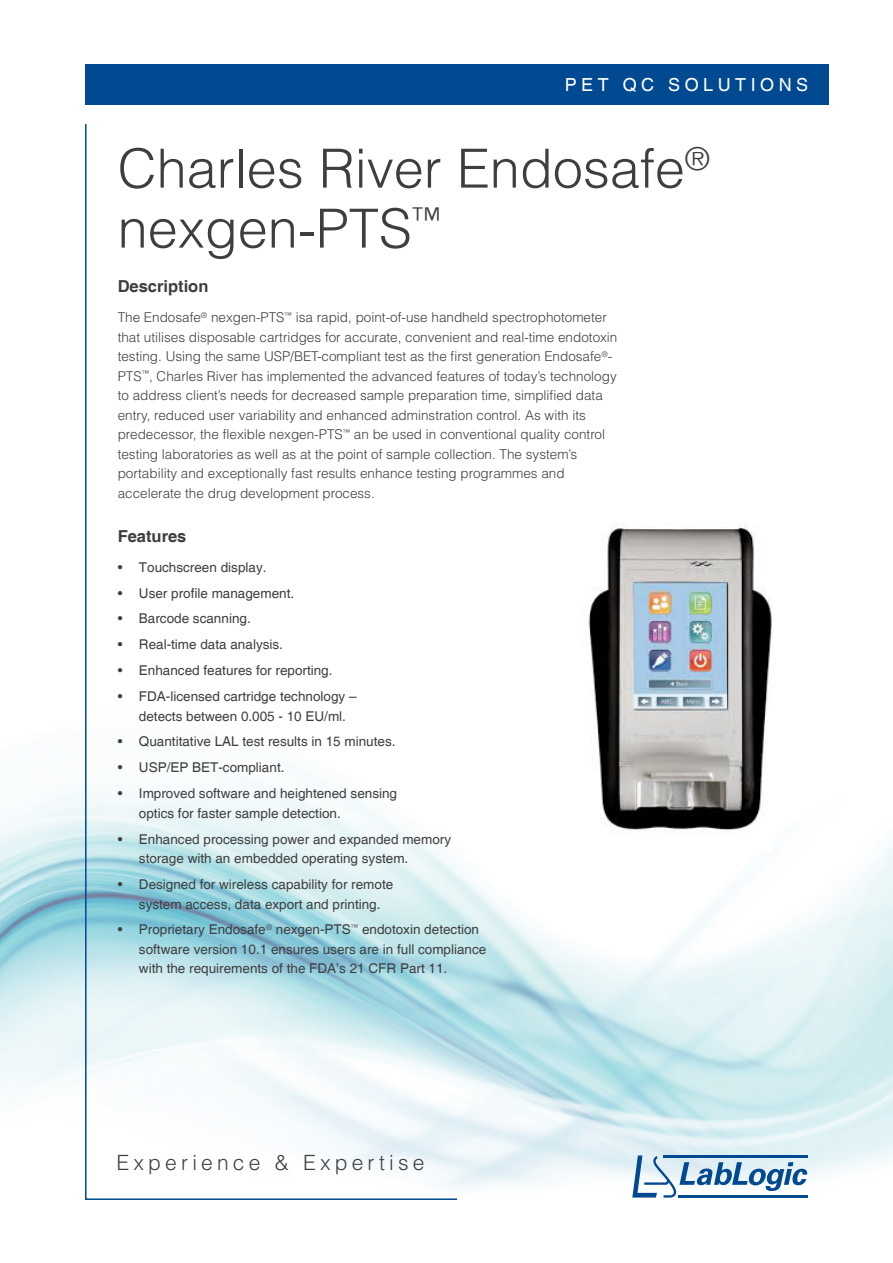
<style>
.page{position:relative;width:893px;height:1263px;background:#fff}
.page>*{position:absolute;margin:0;border:0;box-sizing:border-box;transform-origin:0 0}
.t1{font:300 54px/60px "Helvetica LT Std";color:#3e3e3f}
.t2{font:300 21px "Helvetica LT Std";letter-spacing:.2em;color:#3e3e3f}
.t3{font:18px "Helvetica";letter-spacing:.25em;color:#fff}
.t4{font:700 16.5px "Helvetica";color:#3e3e3f}
.t5{font:300 13.5px/19.5px "Helvetica LT Std";color:#3e3e3f}
.t6{font:13.5px/19.5px "Helvetica";color:#3e3e3f}
</style>
<div class="page">
<img style="left:0;top:607px;width:893px;height:591px">
<svg style="left:84px;top:124px;width:375px;height:1076px"></svg>
<svg style="left:632px;top:1155px;width:176px;height:42px"></svg>
<hr style="left:663px;top:1155px;width:144px;height:3px;background:#014990">
<hr style="left:678px;top:1195px;width:129px;height:2px;background:#014990">
<div style="left:85px;top:65px;width:744px;height:40px;background:#014990"></div>
<img style="left:582px;top:523px;width:190px;height:329px">
<p class="t3" style="left:565px;top:75px;width:245px">PET QC SOLUTIONS</p>
<p class="t1" style="left:118px;top:138px;width:594px">Charles River Endosafe<sup>® </sup>nexgen-PTS<sup>™</sup></p>
<p class="t4" style="left:118px;top:276px;width:92px">Description</p>
<p class="t5" style="left:118px;top:308px;width:501px">The Endosafe<sup>®</sup> nexgen-PTS<sup>™</sup> isa rapid, point-of-use handheld spectrophotometer that utilises disposable cartridges for accurate, convenient and real-time endotoxin testing. Using the same USP/BET-compliant test as the first generation Endosafe<sup>®</sup>- PTS<sup>™</sup>, Charles River has implemented the advanced features of today’s technology to address client’s needs for decreased sample preparation time, simplified data entry, reduced user variability and enhanced adminstration control. As with its predecessor, the flexible nexgen-PTS<sup>™</sup> an be used in conventional quality control testing laboratories as well as at the point of sample collection. The system’s portability and exceptionally fast results enhance testing programmes and accelerate the drug development process.</p>
<p class="t4" style="left:118px;top:526px;width:70px">Features</p>
<p class="t6" style="left:118px;top:558px;width:150px">• Touchscreen display.</p>
<p class="t6" style="left:118px;top:584px;width:178px">• User profile management.</p>
<p class="t6" style="left:118px;top:609px;width:135px">• Barcode scanning.</p>
<p class="t6" style="left:118px;top:635px;width:167px">• Real-time data analysis.</p>
<p class="t6" style="left:118px;top:661px;width:216px">• Enhanced features for reporting.</p>
<p class="t6" style="left:139px;top:687px;width:219px;text-indent:-21px">• FDA-licensed cartridge technology – detects between 0.005 - 10 EU/ml.</p>
<p class="t6" style="left:118px;top:732px;width:279px">• Quantitative LAL test results in 15 minutes.</p>
<p class="t6" style="left:118px;top:758px;width:168px">• USP/EP BET-compliant.</p>
<p class="t6" style="left:139px;top:784px;width:260px;text-indent:-21px">• Improved software and heightened sensing optics for faster sample detection.</p>
<p class="t6" style="left:139px;top:830px;width:314px;text-indent:-21px">• Enhanced processing power and expanded memory storage with an embedded operating system.</p>
<p class="t6" style="left:139px;top:875px;width:256px;text-indent:-21px">• Designed for wireless capability for remote system access, data export and printing.</p>
<p class="t6" style="left:139px;top:920px;width:349px;text-indent:-21px">• Proprietary Endosafe<sup>®</sup> nexgen-PTS<sup>™</sup> endotoxin detection software version 10.1 ensures users are in full compliance with the requirements of the FDA’s 21 CFR Part 11.</p>
<p class="t2" style="left:117px;top:1149px;width:309px">Experience &amp; Expertise</p>
</div>
